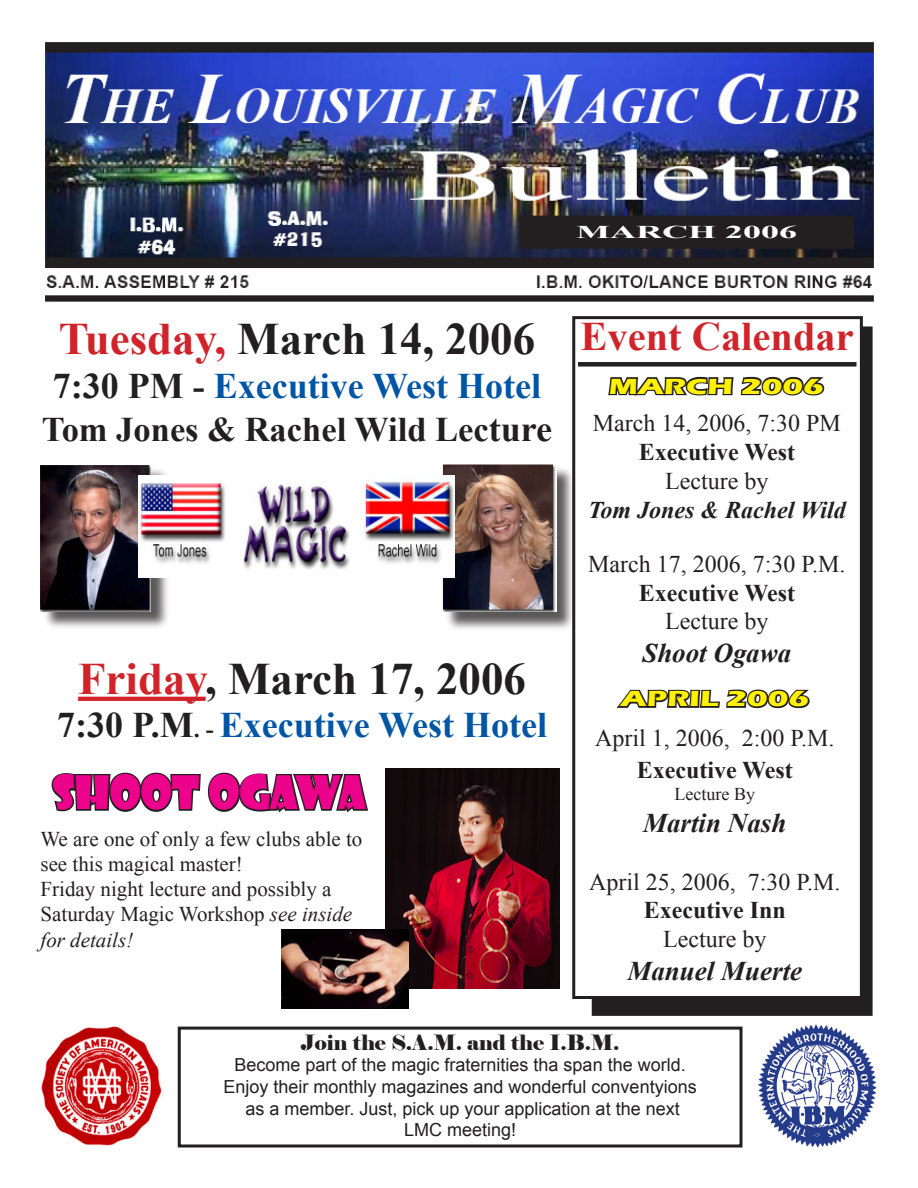
<style>
.page{position:relative;width:918px;height:1188px;background:#fff}
.page>*{position:absolute;margin:0;border:0;box-sizing:border-box;transform-origin:0 0}
.t1{font:700 45px "Times New Roman";color:#231f20}
.t2{font:45px "Showcard Gothic";letter-spacing:-.005em;color:#ed028c}
.t3{font:700 40.5px "Times New Roman";color:#d1232a}
.t4{font:700 36px "Times New Roman";color:#0155a5}
.t5{font:700 34.5px "Times New Roman";color:#231f20}
.t6{font:italic 700 27px "Times New Roman";color:#231f20}
.t7{font:24px/32.4px "Times New Roman";color:#231f20;text-align:center}
.t8{font:700 24px "Times New Roman";color:#231f20}
.t9{font:italic 700 24px "Times New Roman";color:#231f20}
.t10{font:700 22.5px "Eras ITC";color:#fff101;scale:1.41 1}
.t11{font:21px/25.2px "Times New Roman";color:#231f20}
.t12{font:21px "Elephant";color:#231f20}
.t13{font:18px "Arial";color:#231f20}
.t14{font:18px "Times New Roman";color:#231f20}
.t15{font:700 18px "Times New Roman";color:#fff;scale:2 1}
.s1{color:#d1232a}
.s2{color:#231f20}
.s3{font-size:36px}
.s4{font-size:24px;color:#231f20}
.s5{font-style:italic}
.s6{font-weight:700}
</style>
<div class="page">
<div style="left:593px;top:328px;width:278px;height:686px;background:#231f20"></div>
<div style="left:592px;top:326px;width:281px;height:690px;border:3px solid #231f20"></div>
<img style="left:45px;top:42px;width:829px;height:260px">
<div style="left:574px;top:318px;width:287px;height:680px;background:#fff"></div>
<div style="left:572px;top:316px;width:291px;height:683px;border:3px solid #231f20"></div>
<svg style="left:608px;top:376px;width:217px;height:20px"></svg>
<svg style="left:616px;top:689px;width:194px;height:20px"></svg>
<div style="left:578px;top:362px;width:278px;height:5px;background:#231f20"></div>
<div style="left:520px;top:216px;width:333px;height:32px;background:#231f20"></div>
<div style="left:519px;top:216px;width:335px;height:33px;border:2px solid #231f20"></div>
<img style="left:39px;top:1025px;width:124px;height:121px">
<img style="left:758px;top:1025px;width:119px;height:123px">
<div style="left:178px;top:1027px;width:564px;height:121px;border:3px solid #231f20"></div>
<div style="left:42px;top:467px;width:129px;height:164px;background:#231f20;opacity:.75"></div>
<img style="left:40px;top:465px;width:111px;height:146px">
<div style="left:444px;top:466px;width:132px;height:166px;background:#231f20;opacity:.75"></div>
<img style="left:443px;top:464px;width:113px;height:148px">
<hr style="left:78px;top:697px;width:128px;height:4px;background:#d1232a">
<img style="left:138px;top:476px;width:317px;height:102px">
<svg style="left:51px;top:772px;width:317px;height:41px"></svg>
<img style="left:385px;top:768px;width:175px;height:221px">
<img style="left:282px;top:930px;width:127px;height:78px">
<p class="t15" style="left:576px;top:220px;width:112px">MARCH 2006</p>
<p class="t1" style="left:59px;top:308px;width:478px"><span class="s1">Tuesday,</span> March 14, 2006</p>
<p class="t4" style="left:53px;top:361px;width:490px"><span class="s2">7:30 PM -</span> Executive West Hotel</p>
<p class="t5" style="left:42px;top:405px;width:512px">Tom Jones &amp; Rachel Wild Lec<span class="s3">ture</span></p>
<p class="t1" style="left:78px;top:648px;width:449px"><span class="s1">Friday</span>, March 17, 2006</p>
<p class="t4" style="left:57px;top:700px;width:491px"><span class="s2">7:30 P.M</span><span class="s4">. -</span> Executive West Hotel</p>
<p class="t2" style="left:52px;top:763px;width:315px">SHOOT OGAWA</p>
<p class="t11" style="left:40px;top:826px;width:323px">We are one of only a few clubs able to see this magical master!</p>
<p class="t11" style="left:40px;top:876px;width:313px">Friday night lecture and possibly a<br>Saturday Magic Workshop <span class="s5">see inside for details!</span></p>
<p class="t3" style="left:580px;top:309px;width:275px">Event Calendar</p>
<p class="t10" style="left:609px;top:373px;width:154px">MARCH 2006</p>
<p class="t7" style="left:593px;top:407px;width:249px">March 14, 2006, 7:30 PM</p>
<p class="t8" style="left:639px;top:436px;width:158px">Executive West</p>
<p class="t7" style="left:665px;top:464px;width:105px">Lecture by</p>
<p class="t9" style="left:588px;top:493px;width:259px">Tom Jones &amp; Rachel Wild</p>
<p class="t7" style="left:588px;top:547px;width:259px">March 17, 2006, 7:30 P.M.</p>
<p class="t8" style="left:639px;top:576px;width:158px">Executive West</p>
<p class="t7" style="left:665px;top:605px;width:105px">Lecture by</p>
<p class="t6" style="left:643px;top:634px;width:150px">Shoot Ogawa</p>
<p class="t10" style="left:621px;top:686px;width:135px">APRIL 2006</p>
<p class="t7" style="left:595px;top:721px;width:241px">April 1, 2006, 2:00 P.M.<br><span class="s6">Executive West</span></p>
<p class="t14" style="left:675px;top:782px;width:82px">Lecture By</p>
<p class="t6" style="left:643px;top:804px;width:145px">Martin Nash</p>
<p class="t7" style="left:589px;top:865px;width:253px">April 25, 2006, 7:30 P.M.</p>
<p class="t8" style="left:644px;top:894px;width:144px">Executive Inn</p>
<p class="t7" style="left:663px;top:923px;width:105px">Lecture by</p>
<p class="t6" style="left:627px;top:952px;width:176px">Manuel Muerte</p>
<p class="t12" style="left:301px;top:1029px;width:320px">Join the S.A.M. and the I.B.M.</p>
<p class="t13" style="left:235px;top:1053px;width:453px">Become part of the magic fraternities tha span the world.</p>
<p class="t13" style="left:223px;top:1075px;width:475px">Enjoy their monthly magazines and wonderful conventyions</p>
<p class="t13" style="left:246px;top:1096px;width:436px">as a member. Just, pick up your application at the next</p>
<p class="t13" style="left:404px;top:1118px;width:114px">LMC meeting!</p>
</div>
